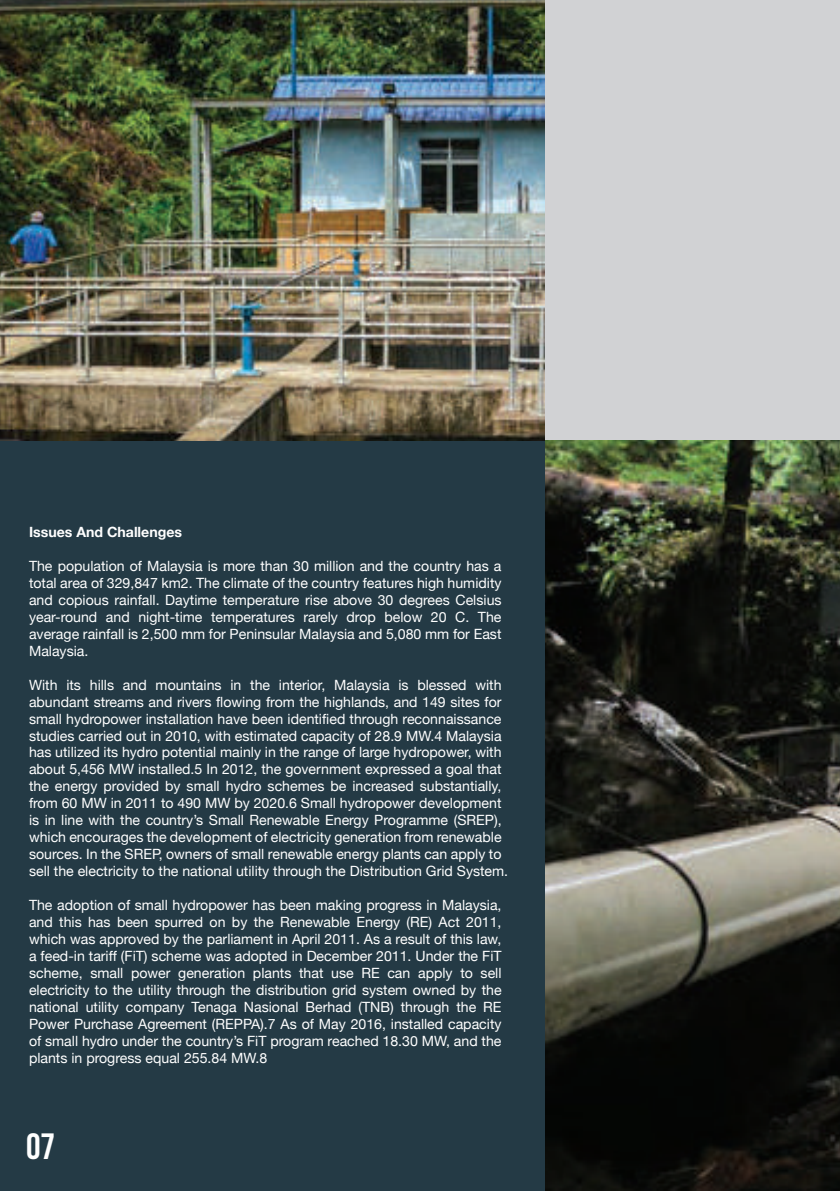
<style>
.page{position:relative;width:840px;height:1191px;background:#fff}
.page>*{position:absolute;margin:0;border:0;box-sizing:border-box;transform-origin:0 0}
.t1{font:700 36.6px "Bebas Neue";color:#fff}
.t2{font:14.2px/17px "Helvetica Neue";color:#fff;text-align:justify}
.t3{font:700 14.2px "Helvetica Neue";color:#fff}
</style>
<div class="page">
<div style="left:0;top:441px;width:545px;height:750px;background:#243a45"></div>
<img style="left:0;top:0;width:545px;height:441px">
<div style="left:545px;top:0;width:294px;height:441px;background:#d1d2d4"></div>
<img style="left:545px;top:441px;width:294px;height:750px">
<p class="t3" style="left:29px;top:521px;width:154px">Issues And Challenges</p>
<p class="t2" style="left:29px;top:558px;width:474px">The population of Malaysia is more than 30 million and the country has a total area of 329,847 km2. The climate of the country features high humidity and copious rainfall. Daytime temperature rise above 30 degrees Celsius year-round and night-time temperatures rarely drop below 20 C. The average rainfall is 2,500 mm for Peninsular Malaysia and 5,080 mm for East Malaysia.</p>
<p class="t2" style="left:29px;top:677px;width:480px;text-align:left">With its hills and mountains in the interior, Malaysia is blessed with abundant streams and rivers flowing from the highlands, and 149 sites for small hydropower installation have been identified through reconnaissance studies carried out in 2010, with estimated capacity of 28.9 MW.4 Malaysia has utilized its hydro potential mainly in the range of large hydropower, with about 5,456 MW installed.5 In 2012, the government expressed a goal that the energy provided by small hydro schemes be increased substantially, from 60 MW in 2011 to 490 MW by 2020.6 Small hydropower development is in line with the country’s Small Renewable Energy Programme (SREP), which encourages the development of electricity generation from renewable sources. In the SREP, owners of small renewable energy plants can apply to sell the electricity to the national utility through the Distribution Grid System.</p>
<p class="t2" style="left:29px;top:897px;width:474px">The adoption of small hydropower has been making progress in Malaysia, and this has been spurred on by the Renewable Energy (RE) Act 2011, which was approved by the parliament in April 2011. As a result of this law, a feed-in tariff (FiT) scheme was adopted in December 2011. Under the FiT scheme, small power generation plants that use RE can apply to sell electricity to the utility through the distribution grid system owned by the national utility company Tenaga Nasional Berhad (TNB) through the RE Power Purchase Agreement (REPPA).7 As of May 2016, installed capacity of small hydro under the country’s FiT program reached 18.30 MW, and the plants in progress equal 255.84 MW.8</p>
<h1 class="t1" style="left:26px;top:1126px;width:30px">07</h1>
</div>
